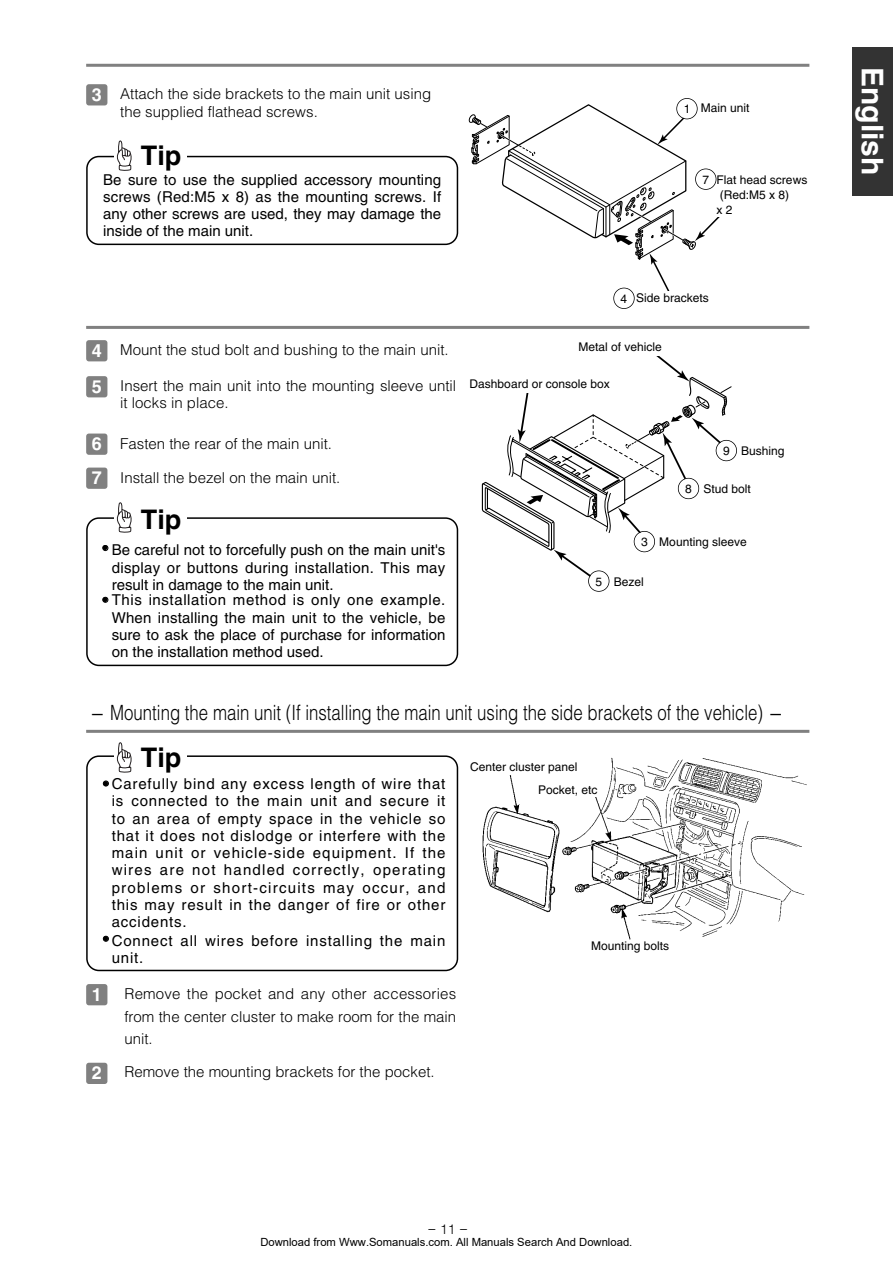
<style>
.page{position:relative;width:893px;height:1263px;background:#fff}
.page>*{position:absolute;margin:0;border:0;box-sizing:border-box;transform-origin:0 0}
.t1{font:700 30px "Helvetica";color:#fff}
.t2{font:700 27px "Helvetica";color:#000}
.t3{font:300 21px "Helvetica";color:#000;scale:2 1}
.t4{font:700 18px "Helvetica";color:#fff}
.t5{font:15px/17.2px "Helvetica";color:#000;text-align:justify}
.t6{font:300 15px/22.5px "Helvetica";color:#000}
.t7{font:15px/17.2px "Helvetica";letter-spacing:.055em;color:#000}
.t8{font:300 13.5px "Helvetica";color:#000;scale:2 1}
.t9{font:12px/15px "Helvetica";color:#000}
.t10{font:11.25px "Arial";color:#000}
.s1{font-weight:700;font-size:18px;color:#fff}
.s2{font-weight:900}
</style>
<div class="page">
<div style="left:851px;top:47px;width:41px;height:149px;background:#333"></div>
<img style="left:482px;top:757px;width:325px;height:183px">
<div style="left:86px;top:984px;width:21px;height:21px;background:#808080;border-radius:3px"></div>
<div style="left:86px;top:1063px;width:21px;height:21px;background:#808080;border-radius:3px"></div>
<hr style="left:86px;top:730px;width:723px;height:3px;background:#808080">
<div style="left:538px;top:784px;width:65px;height:13px;background:#fff"></div>
<div style="left:470px;top:762px;width:113px;height:13px;background:#fff"></div>
<div style="left:86px;top:468px;width:21px;height:21px;background:#808080;border-radius:3px"></div>
<div style="left:86px;top:434px;width:21px;height:21px;background:#808080;border-radius:3px"></div>
<div style="left:86px;top:376px;width:21px;height:21px;background:#808080;border-radius:3px"></div>
<svg style="left:481px;top:356px;width:251px;height:226px"></svg>
<div style="left:613px;top:573px;width:35px;height:19px;background:#fff"></div>
<div style="left:589px;top:571px;width:19px;height:20px;background:#fff;border-radius:50%"></div>
<div style="left:588px;top:570px;width:21px;height:22px;border:2px solid #000;border-radius:50%"></div>
<div style="left:659px;top:536px;width:97px;height:15px;background:#fff"></div>
<div style="left:634px;top:532px;width:20px;height:19px;background:#fff;border-radius:50%"></div>
<div style="left:633px;top:531px;width:22px;height:21px;border:2px solid #000;border-radius:50%"></div>
<div style="left:716px;top:441px;width:20px;height:19px;background:#fff;border-radius:50%"></div>
<div style="left:715px;top:440px;width:22px;height:21px;border:2px solid #000;border-radius:50%"></div>
<div style="left:703px;top:481px;width:51px;height:18px;background:#fff"></div>
<div style="left:678px;top:479px;width:20px;height:19px;background:#fff;border-radius:50%"></div>
<div style="left:678px;top:478px;width:21px;height:21px;border:2px solid #000;border-radius:50%"></div>
<div style="left:469px;top:376px;width:147px;height:17px;background:#fff"></div>
<div style="left:86px;top:340px;width:21px;height:21px;background:#808080;border-radius:3px"></div>
<svg style="left:86px;top:755px;width:372px;height:216px"></svg>
<div style="left:115px;top:742px;width:72px;height:32px;background:#fff"></div>
<svg style="left:117px;top:742px;width:16px;height:106px"></svg>
<svg style="left:86px;top:517px;width:372px;height:149px"></svg>
<div style="left:115px;top:502px;width:72px;height:36px;background:#fff"></div>
<svg style="left:117px;top:502px;width:16px;height:42px"></svg>
<div style="left:86px;top:84px;width:21px;height:21px;background:#808080;border-radius:3px"></div>
<svg style="left:86px;top:140px;width:372px;height:105px"></svg>
<hr style="left:86px;top:64px;width:723px;height:3px;background:#808080">
<svg style="left:468px;top:103px;width:252px;height:190px"></svg>
<div style="left:636px;top:291px;width:76px;height:16px;background:#fff"></div>
<div style="left:716px;top:174px;width:91px;height:43px;background:#fff"></div>
<div style="left:701px;top:101px;width:60px;height:16px;background:#fff"></div>
<div style="left:677px;top:99px;width:20px;height:20px;background:#fff;border-radius:50%"></div>
<div style="left:676px;top:98px;width:21px;height:21px;border:2px solid #000;border-radius:50%"></div>
<div style="left:614px;top:288px;width:20px;height:20px;background:#fff;border-radius:50%"></div>
<div style="left:613px;top:288px;width:21px;height:21px;border:2px solid #000;border-radius:50%"></div>
<div style="left:696px;top:169px;width:19px;height:20px;background:#fff;border-radius:50%"></div>
<div style="left:695px;top:169px;width:21px;height:21px;border:2px solid #000;border-radius:50%"></div>
<hr style="left:86px;top:326px;width:723px;height:3px;background:#808080">
<p class="t6" style="left:120px;top:87px;width:312px;line-height:17.2px;text-indent:-28px"><span class="s1">3</span> Attach the side brackets to the main unit using the supplied flathead screws.</p>
<h2 class="t2" style="left:141px;top:146px;width:42px">Tip</h2>
<p class="t5" style="left:103px;top:172px;width:339px">Be sure to use the supplied accessory mounting screws (Red:M5 x 8) as the mounting screws. If any other screws are used, they may damage the inside of the main unit.</p>
<p class="t9" style="left:683px;top:101px;width:67px">1 Main unit</p>
<p class="t9" style="left:716px;top:173px;width:92px">Flat head screws (Red:M5 x 8)<br>x 2</p>
<p class="t9" style="left:702px;top:173px;width:8px">7</p>
<p class="t9" style="left:620px;top:292px;width:8px">4</p>
<p class="t9" style="left:636px;top:291px;width:74px">Side brackets</p>
<p class="t6" style="left:92px;top:340px;width:358px"><span class="s1">4</span> Mount the stud bolt and bushing to the main unit.</p>
<p class="t4" style="left:92px;top:380px;width:12px">5</p>
<p class="t6" style="left:120px;top:379px;width:337px;line-height:17.2px">Insert the main unit into the mounting sleeve until it locks in place.</p>
<p class="t4" style="left:92px;top:437px;width:12px">6</p>
<p class="t6" style="left:120px;top:433px;width:213px">Fasten the rear of the main unit.</p>
<p class="t4" style="left:92px;top:471px;width:12px">7</p>
<p class="t6" style="left:120px;top:468px;width:222px">Install the bezel on the main unit.</p>
<h2 class="t2" style="left:141px;top:510px;width:42px">Tip</h2>
<p class="t5" style="left:112px;top:543px;width:335px;text-indent:-10px"><span class="s2">•</span> Be careful not to forcefully push on the main unit's display or buttons during installation. This may result in damage to the main unit.</p>
<p class="t5" style="left:112px;top:593px;width:335px;text-indent:-10px"><span class="s2">•</span> This installation method is only one example.<br>When installing the main unit to the vehicle, be sure to ask the place of purchase for information on the installation method used.</p>
<p class="t9" style="left:578px;top:340px;width:85px">Metal of vehicle</p>
<p class="t9" style="left:469px;top:377px;width:142px">Dashboard or console box</p>
<p class="t9" style="left:723px;top:445px;width:63px">9 Bushing</p>
<p class="t9" style="left:685px;top:482px;width:67px">8 Stud bolt</p>
<p class="t9" style="left:641px;top:536px;width:107px">3 Mounting sleeve</p>
<p class="t9" style="left:595px;top:575px;width:50px">5 Bezel</p>
<h3 class="t3" style="left:90px;top:705px;width:348px">- Mounting the main unit (If installing the main unit using the side brackets of the vehicle) -</h3>
<h2 class="t2" style="left:141px;top:747px;width:42px">Tip</h2>
<p class="t5" style="left:112px;top:777px;width:335px;text-indent:-10px"><span class="s2">•</span>Carefully bind any excess length of wire that is connected to the main unit and secure it to an area of empty space in the vehicle so that it does not dislodge or interfere with the main unit or vehicle-side equipment. If the wires are not handled correctly, operating problems or short-circuits may occur, and this may result in the danger of fire or other accidents.</p>
<p class="t7" style="left:112px;top:934px;width:335px;text-indent:-10px"><span class="s2">•</span>Connect all wires before installing the main unit.</p>
<p class="t4" style="left:92px;top:988px;width:12px">1</p>
<p class="t6" style="left:124px;top:984px;width:333px;text-align:justify">Remove the pocket and any other accessories from the center cluster to make room for the main unit.</p>
<p class="t4" style="left:92px;top:1067px;width:12px">2</p>
<p class="t6" style="left:124px;top:1061px;width:312px">Remove the mounting brackets for the pocket.</p>
<p class="t9" style="left:470px;top:761px;width:109px">Center cluster panel</p>
<p class="t9" style="left:538px;top:783px;width:61px">Pocket, etc</p>
<p class="t9" style="left:591px;top:940px;width:80px">Mounting bolts</p>
<h1 class="t1" style="left:883px;top:67px;width:110px;rotate:90deg">English</h1>
<p class="t8" style="left:427px;top:1224px;width:22px">-11 -</p>
<p class="t10" style="left:260px;top:1235px;width:373px">Download from Www.Somanuals.com. All Manuals Search And Download.</p>
</div>
